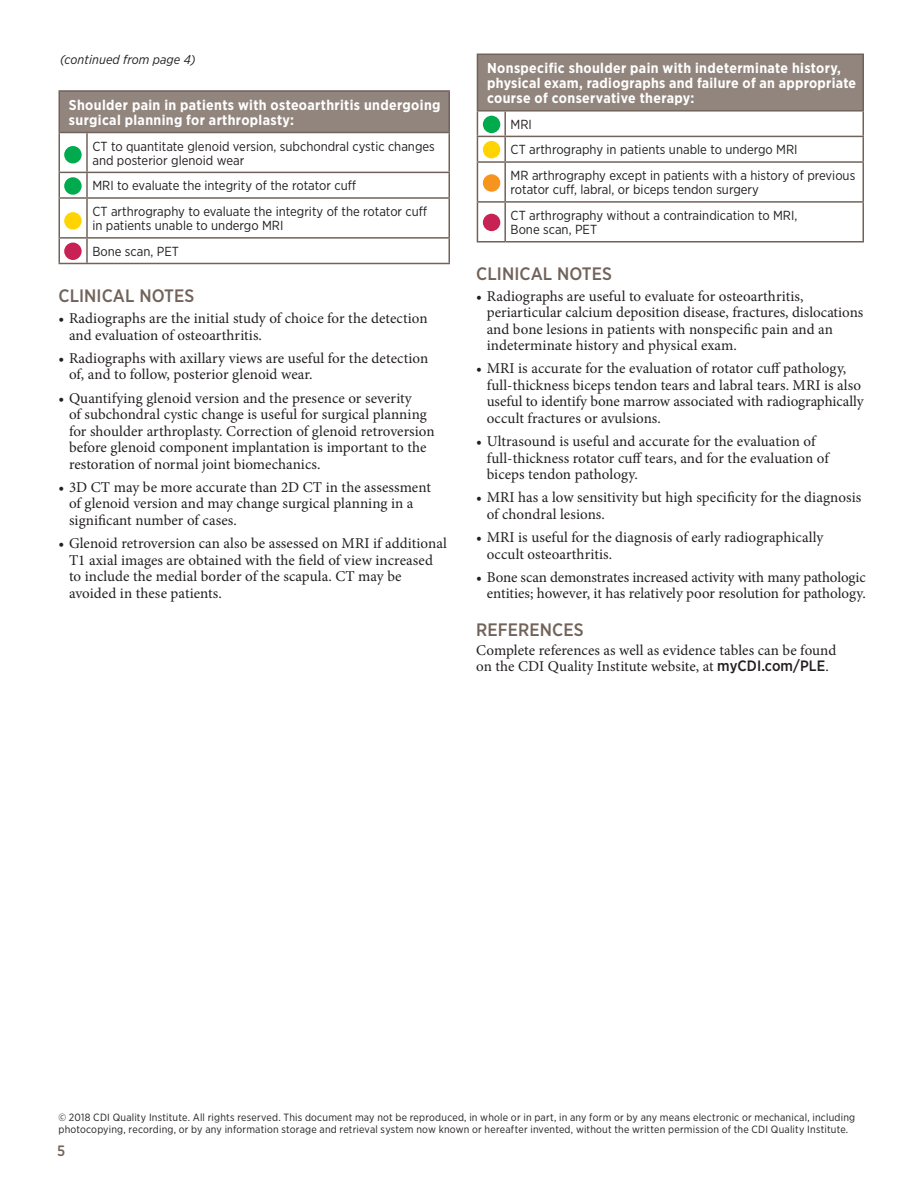
<style>
.page{position:relative;width:918px;height:1188px;background:#fff}
.page>*{position:absolute;margin:0;border:0;box-sizing:border-box;transform-origin:0 0}
.body{font:500 18px "Gotham Narrow";letter-spacing:.005em;color:#71635a}
.body-2{font:15px/16.5px "Minion Pro";color:#231f20}
.t1{font:500 15px "Gotham Narrow";color:#71635a}
.t2{font:700 14.25px/15px "Gotham Narrow";letter-spacing:.025em;color:#fff}
.t3{font:13.2px/14.2px "Gotham Narrow";color:#231f20}
.body-3{font:italic 12.75px "Gotham Narrow";letter-spacing:.01em;color:#231f20}
.t4{font:10.5px/12px "Gotham Narrow";letter-spacing:.02em;color:#231f20}
.s1{font-family:"Gotham Narrow";font-weight:500}
</style>
<div class="page">
<div style="left:477px;top:54px;width:386px;height:57px;background:#92857d"></div>
<svg style="left:478px;top:112px;width:385px;height:129px"></svg>
<svg style="left:477px;top:54px;width:28px;height:1px"></svg>
<hr style="left:477px;top:55px;width:1px;height:55px;background:#71635a">
<hr style="left:505px;top:54px;width:359px;height:1px;background:#71635a">
<hr style="left:863px;top:55px;width:1px;height:55px;background:#71635a">
<hr style="left:477px;top:110px;width:28px;height:2px;background:#71635a">
<hr style="left:505px;top:110px;width:359px;height:2px;background:#71635a">
<hr style="left:504px;top:112px;width:2px;height:24px;background:#71635a">
<svg style="left:477px;top:112px;width:28px;height:49px"></svg>
<hr style="left:505px;top:136px;width:359px;height:1px;background:#71635a">
<hr style="left:504px;top:137px;width:2px;height:24px;background:#71635a">
<svg style="left:863px;top:112px;width:1px;height:49px"></svg>
<hr style="left:477px;top:161px;width:28px;height:2px;background:#71635a">
<hr style="left:477px;top:163px;width:1px;height:38px;background:#71635a">
<hr style="left:505px;top:161px;width:359px;height:2px;background:#71635a">
<hr style="left:504px;top:163px;width:2px;height:38px;background:#71635a">
<hr style="left:863px;top:163px;width:1px;height:38px;background:#71635a">
<hr style="left:477px;top:201px;width:28px;height:2px;background:#71635a">
<hr style="left:477px;top:203px;width:1px;height:38px;background:#71635a">
<hr style="left:505px;top:201px;width:359px;height:2px;background:#71635a">
<hr style="left:504px;top:203px;width:2px;height:38px;background:#71635a">
<hr style="left:863px;top:203px;width:1px;height:38px;background:#71635a">
<hr style="left:477px;top:241px;width:28px;height:2px;background:#71635a">
<hr style="left:505px;top:241px;width:359px;height:2px;background:#71635a">
<div style="left:483px;top:116px;width:17px;height:17px;background:#00ab4e;border-radius:50%"></div>
<div style="left:483px;top:141px;width:17px;height:17px;background:#ffd400;border-radius:50%"></div>
<div style="left:483px;top:174px;width:17px;height:18px;background:#f7941d;border-radius:50%"></div>
<div style="left:483px;top:214px;width:17px;height:17px;background:#c82254;border-radius:50%"></div>
<div style="left:59px;top:91px;width:390px;height:42px;background:#92857d"></div>
<svg style="left:60px;top:133px;width:388px;height:130px"></svg>
<hr style="left:58px;top:90px;width:29px;height:2px;background:#71635a">
<hr style="left:58px;top:92px;width:2px;height:40px;background:#71635a">
<hr style="left:87px;top:90px;width:363px;height:2px;background:#71635a">
<hr style="left:448px;top:92px;width:2px;height:40px;background:#71635a">
<svg style="left:58px;top:132px;width:29px;height:1px"></svg>
<hr style="left:58px;top:133px;width:2px;height:39px;background:#71635a">
<hr style="left:87px;top:132px;width:363px;height:1px;background:#71635a">
<hr style="left:86px;top:133px;width:2px;height:39px;background:#71635a">
<hr style="left:448px;top:133px;width:2px;height:39px;background:#71635a">
<svg style="left:58px;top:172px;width:29px;height:1px"></svg>
<hr style="left:58px;top:173px;width:2px;height:24px;background:#71635a">
<hr style="left:87px;top:172px;width:363px;height:1px;background:#71635a">
<hr style="left:86px;top:173px;width:2px;height:24px;background:#71635a">
<hr style="left:448px;top:173px;width:2px;height:24px;background:#71635a">
<hr style="left:58px;top:197px;width:29px;height:2px;background:#71635a">
<hr style="left:58px;top:199px;width:2px;height:38px;background:#71635a">
<hr style="left:87px;top:197px;width:363px;height:2px;background:#71635a">
<hr style="left:86px;top:199px;width:2px;height:38px;background:#71635a">
<hr style="left:448px;top:199px;width:2px;height:38px;background:#71635a">
<hr style="left:58px;top:237px;width:29px;height:2px;background:#71635a">
<hr style="left:58px;top:239px;width:2px;height:24px;background:#71635a">
<hr style="left:87px;top:237px;width:363px;height:2px;background:#71635a">
<hr style="left:86px;top:239px;width:2px;height:24px;background:#71635a">
<hr style="left:448px;top:239px;width:2px;height:24px;background:#71635a">
<svg style="left:58px;top:263px;width:29px;height:1px"></svg>
<hr style="left:87px;top:263px;width:363px;height:1px;background:#71635a">
<div style="left:64px;top:146px;width:18px;height:17px;background:#00ab4e;border-radius:50%"></div>
<div style="left:64px;top:177px;width:18px;height:18px;background:#00ab4e;border-radius:50%"></div>
<div style="left:64px;top:212px;width:18px;height:18px;background:#ffd400;border-radius:50%"></div>
<div style="left:64px;top:243px;width:18px;height:17px;background:#c82254;border-radius:50%"></div>
<p class="body-3" style="left:60px;top:52px;width:137px">(continued from page 4)</p>
<p class="t2" style="left:69px;top:97px;width:373px">Shoulder pain in patients with osteoarthritis undergoing surgical planning for arthroplasty:</p>
<p class="t3" style="left:92px;top:139px;width:344px">CT to quantitate glenoid version, subchondral cystic changes and posterior glenoid wear</p>
<p class="t3" style="left:92px;top:178px;width:265px">MRI to evaluate the integrity of the rotator cuff</p>
<p class="t3" style="left:92px;top:204px;width:336px">CT arthrography to evaluate the integrity of the rotator cuff in patients unable to undergo MRI</p>
<p class="t3" style="left:92px;top:244px;width:88px">Bone scan, PET</p>
<p class="body" style="left:58px;top:284px;width:137px">CLINICAL NOTES</p>
<p class="body-2" style="left:69px;top:310px;width:360px;text-indent:-10px">• Radiographs are the initial study of choice for the detection and evaluation of osteoarthritis.</p>
<p class="body-2" style="left:69px;top:350px;width:361px;text-indent:-10px">• Radiographs with axillary views are useful for the detection of, and to follow, posterior glenoid wear.</p>
<p class="body-2" style="left:69px;top:390px;width:367px;text-indent:-10px">• Quantifying glenoid version and the presence or severity<br>of subchondral cystic change is useful for surgical planning for shoulder arthroplasty. Correction of glenoid retroversion before glenoid component implantation is important to the restoration of normal joint biomechanics.</p>
<p class="body-2" style="left:69px;top:479px;width:363px;text-indent:-10px">• 3D CT may be more accurate than 2D CT in the assessment of glenoid version and may change surgical planning in a significant number of cases.</p>
<p class="body-2" style="left:69px;top:535px;width:379px;text-indent:-10px">• Glenoid retroversion can also be assessed on MRI if additional T1 axial images are obtained with the field of view increased to include the medial border of the scapula. CT may be avoided in these patients.</p>
<p class="t2" style="left:487px;top:61px;width:371px">Nonspecific shoulder pain with indeterminate history, physical exam, radiographs and failure of an appropriate course of conservative therapy:</p>
<p class="t3" style="left:511px;top:117px;width:23px">MRI</p>
<p class="t3" style="left:511px;top:142px;width:289px">CT arthrography in patients unable to undergo MRI</p>
<p class="t3" style="left:511px;top:168px;width:346px">MR arthrography except in patients with a history of previous rotator cuff, labral, or biceps tendon surgery</p>
<p class="t3" style="left:511px;top:208px;width:288px">CT arthrography without a contraindication to MRI,<br>Bone scan, PET</p>
<p class="body" style="left:476px;top:262px;width:137px">CLINICAL NOTES</p>
<p class="body-2" style="left:487px;top:288px;width:378px;text-indent:-10px">• Radiographs are useful to evaluate for osteoarthritis, periarticular calcium deposition disease, fractures, dislocations and bone lesions in patients with nonspecific pain and an indeterminate history and physical exam.</p>
<p class="body-2" style="left:487px;top:360px;width:378px;text-indent:-10px">• MRI is accurate for the evaluation of rotator cuff pathology, full-thickness biceps tendon tears and labral tears. MRI is also useful to identify bone marrow associated with radiographically occult fractures or avulsions.</p>
<p class="body-2" style="left:487px;top:433px;width:344px;text-indent:-10px">• Ultrasound is useful and accurate for the evaluation of full-thickness rotator cuff tears, and for the evaluation of biceps tendon pathology.</p>
<p class="body-2" style="left:487px;top:489px;width:376px;text-indent:-10px">• MRI has a low sensitivity but high specificity for the diagnosis of chondral lesions.</p>
<p class="body-2" style="left:487px;top:529px;width:338px;text-indent:-10px">• MRI is useful for the diagnosis of early radiographically occult osteoarthritis.</p>
<p class="body-2" style="left:476px;top:569px;width:391px;text-align:right">• Bone scan demonstrates increased activity with many pathologic entities; however, it has relatively poor resolution for pathology.</p>
<p class="body" style="left:476px;top:618px;width:109px">REFERENCES</p>
<p class="body-2" style="left:476px;top:642px;width:362px">Complete references as well as evidence tables can be found on the CDI Quality Institute website, at <span class="s1">myCDI.com/PLE</span>.</p>
<h2 class="t4" style="left:58px;top:1111px;width:798px">© 2018 CDI Quality Institute. All rights reserved. This document may not be reproduced, in whole or in part, in any form or by any means electronic or mechanical, including photocopying, recording, or by any information storage and retrieval system now known or hereafter invented, without the written permission of the CDI Quality Institute.</h2>
<p class="t1" style="left:57px;top:1141px;width:10px">5</p>
</div>
